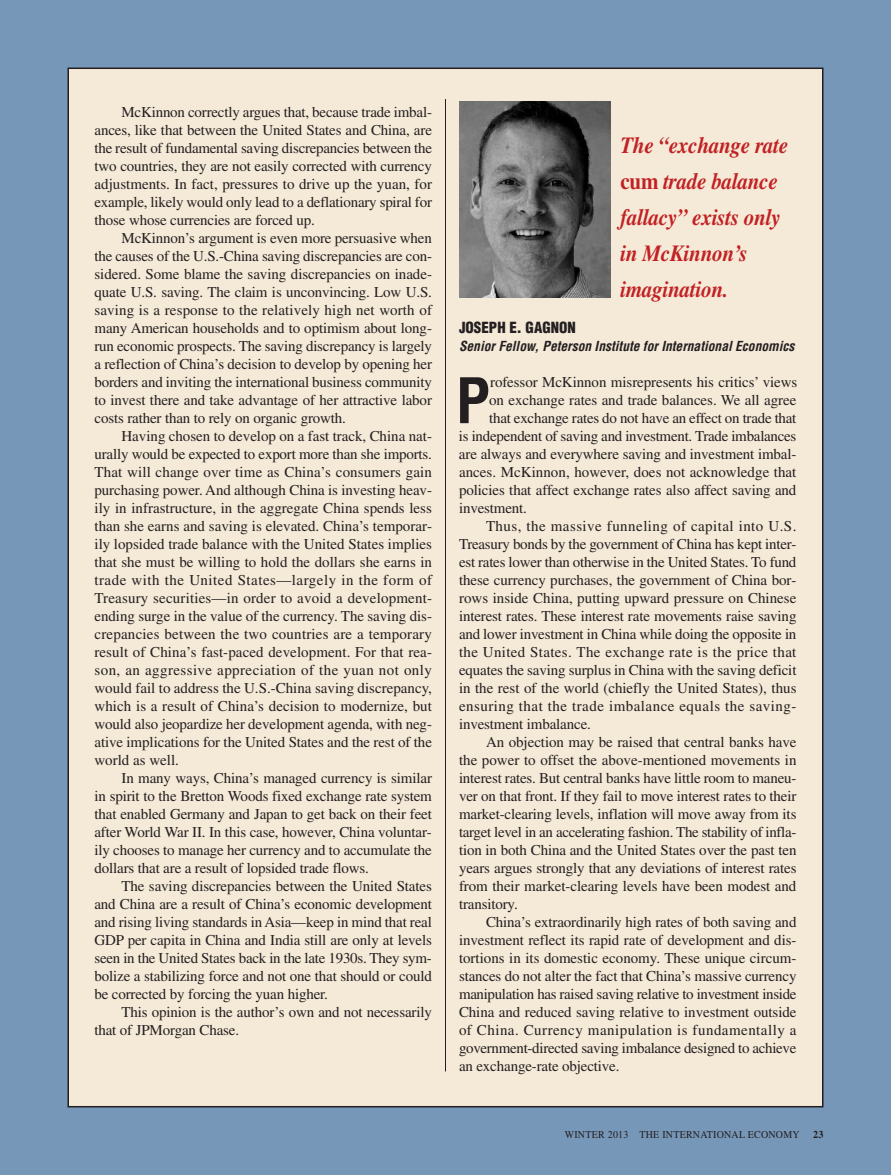
<style>
.page{position:relative;width:891px;height:1175px;background:#fff}
.page>*{position:absolute;margin:0;border:0;box-sizing:border-box;transform-origin:0 0}
.t1{font:700 condensed 61.2px "Helvetica";color:#231f20}
.t2{font:italic 700 23.1px/36px "Times";letter-spacing:-.01em;color:#c12123;scale:.91 1}
.t3{font:15px/18px "Times";letter-spacing:-.01em;color:#231f20;text-align:justify}
.t4{font:15px "Times";letter-spacing:.03em;color:#231f20}
.t5{font:15px "Times";letter-spacing:.025em;color:#231f20}
.t6{font:900 condensed 15px "Helvetica";color:#231f20}
.t7{font:italic 700 condensed 13.5px "Helvetica";color:#231f20}
.t8{font:10.5px "Times";letter-spacing:.025em;color:#231f20;scale:.95 1}
.t9{font:700 10.5px "Times";color:#231f20;scale:.95 1}
.s1{font-style:normal}
</style>
<div class="page">
<div style="left:0;top:0;width:891px;height:1174px;background:#7797b8"></div>
<div style="left:68px;top:68px;width:755px;height:1038px;background:#f5e9d7"></div>
<img style="left:459px;top:101px;width:151px;height:196px">
<hr style="left:445px;top:99px;width:1px;height:972px;background:#231f20">
<p class="t3" style="left:94px;top:105px;width:339px;text-indent:27px">McKinnon correctly argues that, because trade imbal&shy;ances, like that between the United States and China, are the result of fundamental saving discrepancies between the two countries, they are not easily corrected with currency adjustments. In fact, pressures to drive up the yuan, for example, likely would only lead to a deflationary spiral for those whose currencies are forced up.</p>
<p class="t3" style="left:94px;top:231px;width:339px;text-indent:27px">McKinnon’s argument is even more persuasive when the causes of the U.S.-China saving discrepancies are con&shy;sidered. Some blame the saving discrepancies on inade&shy;quate U.S. saving. The claim is unconvincing. Low U.S. saving is a response to the relatively high net worth of many American households and to optimism about long&shy;run economic prospects. The saving discrepancy is largely a reflection of China’s decision to develop by opening her borders and inviting the international business community to invest there and take advantage of her attractive labor costs rather than to rely on organic growth.</p>
<p class="t3" style="left:94px;top:429px;width:339px;text-indent:27px">Having chosen to develop on a fast track, China nat&shy;urally would be expected to export more than she imports.<br>That will change over time as China’s consumers gain purchasing power. And although China is investing heav&shy;ily in infrastructure, in the aggregate China spends less than she earns and saving is elevated. China’s temporar&shy;ily lopsided trade balance with the United States implies that she must be willing to hold the dollars she earns in trade with the United States—largely in the form of Treasury securities—in order to avoid a development&shy;ending surge in the value of the currency. The saving dis&shy;crepancies between the two countries are a temporary result of China’s fast-paced development. For that rea&shy;son, an aggressive appreciation of the yuan not only would fail to address the U.S.-China saving discrepancy, which is a result of China’s decision to modernize, but would also jeopardize her development agenda, with neg&shy;ative implications for the United States and the rest of the world as well.</p>
<p class="t3" style="left:94px;top:771px;width:339px;text-indent:27px">In many ways, China’s managed currency is similar in spirit to the Bretton Woods fixed exchange rate system that enabled Germany and Japan to get back on their feet after World War II. In this case, however, China voluntar&shy;ily chooses to manage her currency and to accumulate the dollars that are a result of lopsided trade flows.</p>
<p class="t3" style="left:94px;top:879px;width:339px;text-indent:27px">The saving discrepancies between the United States and China are a result of China’s economic development and rising living standards in Asia—keep in mind that real GDP per capita in China and India still are only at levels seen in the United States back in the late 1930s. They sym&shy;bolize a stabilizing force and not one that should or could be corrected by forcing the yuan higher.</p>
<p class="t3" style="left:94px;top:1005px;width:339px;text-indent:27px">This opinion is the author’s own and not necessarily that of JPMorgan Chase.</p>
<h2 class="t2" style="left:620px;top:129px;width:186px">The “exchange rate <span class="s1">cum</span> trade balance fallacy” exists only in McKinnon’s imagination.</h2>
<p class="t6" style="left:459px;top:322px;width:118px">JOSEPH E. GAGNON</p>
<p class="t7" style="left:459px;top:341px;width:337px">Senior Fellow, Peterson Institute for International Economics</p>
<h1 class="t1" style="left:456px;top:377px;width:36px">P</h1>
<p class="t3" style="left:490px;top:375px;width:309px">rofessor McKinnon misrepresents his critics’ views</p>
<p class="t3" style="left:489px;top:393px;width:309px">on exchange rates and trade balances. We all agree</p>
<p class="t3" style="left:489px;top:411px;width:309px">that exchange rates do not have an effect on trade that</p>
<p class="t3" style="left:459px;top:429px;width:339px">is independent of saving and investment. Trade imbalances</p>
<p class="t3" style="left:459px;top:447px;width:339px">are always and everywhere saving and investment imbal-</p>
<p class="t3" style="left:459px;top:465px;width:339px">ances. McKinnon, however, does not acknowledge that</p>
<p class="t3" style="left:459px;top:483px;width:339px">policies that affect exchange rates also affect saving and</p>
<p class="t3" style="left:459px;top:501px;width:70px">investment.</p>
<p class="t4" style="left:486px;top:521px;width:312px">Thus, the massive funneling of capital into U.S.</p>
<p class="t3" style="left:459px;top:537px;width:339px">Treasury bonds by the government of China has kept inter-</p>
<p class="t3" style="left:459px;top:555px;width:339px">est rates lower than otherwise in the United States. To fund</p>
<p class="t3" style="left:459px;top:573px;width:339px">these currency purchases, the government of China bor-</p>
<p class="t3" style="left:459px;top:591px;width:339px">rows inside China, putting upward pressure on Chinese</p>
<p class="t3" style="left:459px;top:609px;width:339px">interest rates. These interest rate movements raise saving</p>
<p class="t3" style="left:459px;top:627px;width:339px">and lower investment in China while doing the opposite in</p>
<p class="t5" style="left:459px;top:647px;width:339px">the United States. The exchange rate is the price that</p>
<p class="t3" style="left:459px;top:663px;width:339px">equates the saving surplus in China with the saving deficit</p>
<p class="t3" style="left:459px;top:681px;width:339px">in the rest of the world (chiefly the United States), thus</p>
<p class="t4" style="left:459px;top:701px;width:339px">ensuring that the trade imbalance equals the saving-</p>
<p class="t3" style="left:459px;top:717px;width:133px">investment imbalance.</p>
<p class="t3" style="left:486px;top:735px;width:312px">An objection may be raised that central banks have</p>
<p class="t3" style="left:459px;top:753px;width:339px">the power to offset the above-mentioned movements in</p>
<p class="t3" style="left:459px;top:771px;width:339px">interest rates. But central banks have little room to maneu-</p>
<p class="t3" style="left:459px;top:789px;width:339px">ver on that front. If they fail to move interest rates to their</p>
<p class="t3" style="left:459px;top:807px;width:339px">market-clearing levels, inflation will move away from its</p>
<p class="t3" style="left:459px;top:825px;width:339px">target level in an accelerating fashion. The stability of infla-</p>
<p class="t3" style="left:459px;top:843px;width:339px">tion in both China and the United States over the past ten</p>
<p class="t3" style="left:459px;top:861px;width:339px">years argues strongly that any deviations of interest rates</p>
<p class="t3" style="left:459px;top:879px;width:339px">from their market-clearing levels have been modest and</p>
<p class="t3" style="left:459px;top:897px;width:60px">transitory.</p>
<p class="t3" style="left:486px;top:915px;width:312px">China’s extraordinarily high rates of both saving and</p>
<p class="t3" style="left:459px;top:933px;width:339px">investment reflect its rapid rate of development and dis-</p>
<p class="t3" style="left:459px;top:951px;width:339px">tortions in its domestic economy. These unique circum-</p>
<p class="t3" style="left:459px;top:969px;width:339px">stances do not alter the fact that China’s massive currency</p>
<p class="t3" style="left:459px;top:987px;width:339px">manipulation has raised saving relative to investment inside</p>
<p class="t3" style="left:459px;top:1005px;width:339px">China and reduced saving relative to investment outside</p>
<p class="t4" style="left:459px;top:1025px;width:339px">of China. Currency manipulation is fundamentally a</p>
<p class="t3" style="left:459px;top:1041px;width:339px">government-directed saving imbalance designed to achieve</p>
<p class="t3" style="left:459px;top:1059px;width:162px">an exchange-rate objective.</p>
<p class="t8" style="left:565px;top:1130px;width:249px">WINTER 2013 THE INTERNATIONAL ECONOMY</p>
<p class="t9" style="left:813px;top:1130px;width:12px">23</p>
</div>
